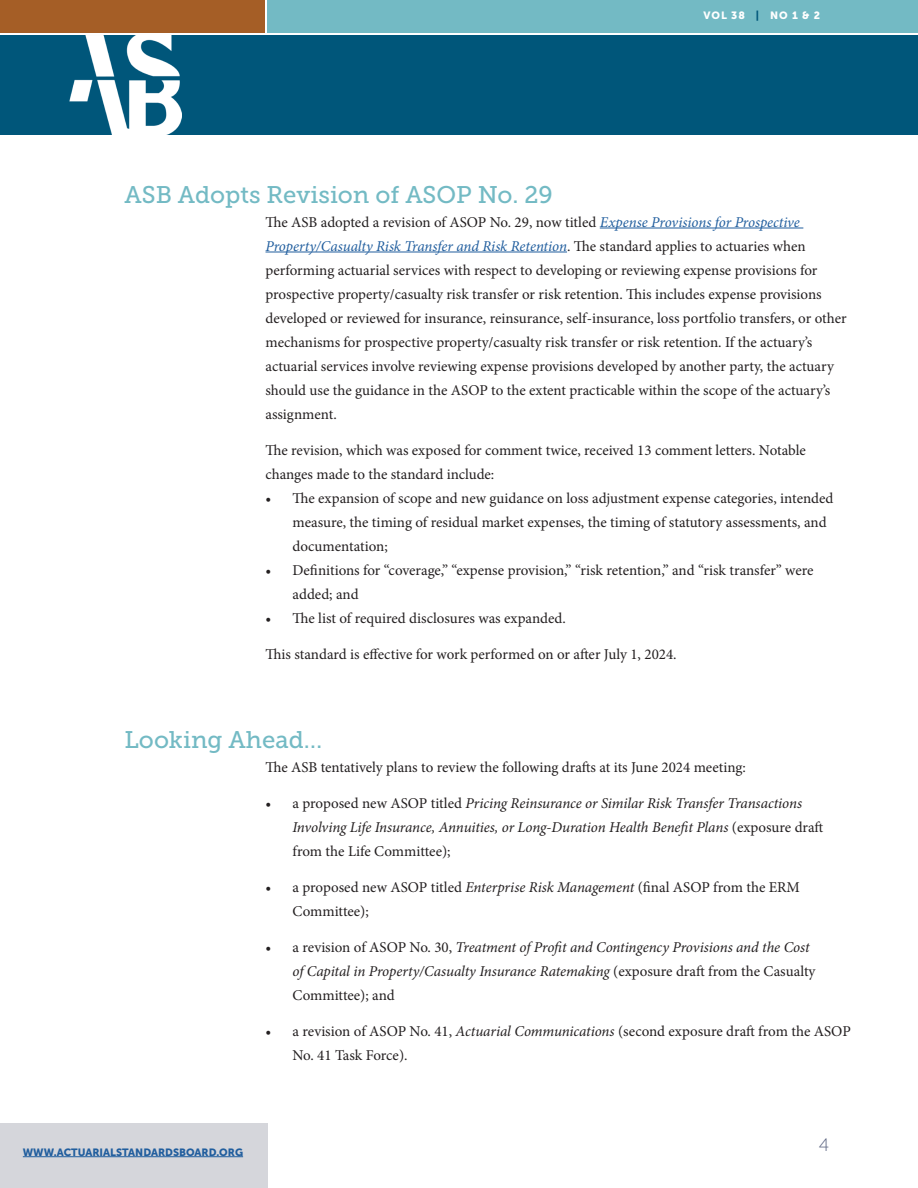
<style>
.page{position:relative;width:918px;height:1188px;background:#fff}
.page>*{position:absolute;margin:0;border:0;box-sizing:border-box;transform-origin:0 0}
.article_heads{font:24px "Museo Slab 500";color:#73bac4}
.Big_Heads{font:18px "Museo Slab 100";color:#57607d}
.Text{font:15px/24px "Minion Pro";color:#231f20}
.t1{font:italic 15px/24px "Minion Pro";letter-spacing:-.01em;color:#231f20}
.text__no_space_after{font:15px/24px "Minion Pro";color:#231f20}
.program_area{font:10.5px "Museo Sans 900";color:#215e9e}
.program_area-2{font:10.5px "Museo Sans 900";letter-spacing:.09em;color:#fff}
.s1{color:#00567a}
.s2{font-style:italic;color:#215e9e}
.s3{font-style:normal}
.s4{font-style:italic}
</style>
<div class="page">
<hr style="left:600px;top:228px;width:203px;height:1px;background:#215e9e">
<hr style="left:266px;top:252px;width:301px;height:1px;background:#215e9e">
<div style="left:267px;top:0;width:651px;height:32px;background:#73bac4"></div>
<div style="left:0;top:35px;width:918px;height:100px;background:#00567a"></div>
<img style="left:69px;top:32px;width:113px;height:103px">
<div style="left:0;top:0;width:265px;height:32px;background:#a55e26"></div>
<div style="left:0;top:1123px;width:267px;height:65px;background:#d5d6db"></div>
<hr style="left:23px;top:1156px;width:220px;height:1px;background:#215e9e">
<p class="program_area-2" style="left:704px;top:10px;width:118px">VOL 38 <span class="s1">|</span> NO 1 &amp; 2</p>
<p class="article_heads" style="left:124px;top:181px;width:430px">ASB Adopts Revision of ASOP No. 29</p>
<p class="Text" style="left:266px;top:210px;width:583px">The ASB adopted a revision of ASOP No. 29, now titled <span class="s2">Expense Provisions for Prospective Property/Casualty Risk Transfer and Risk Retention</span>. The standard applies to actuaries when performing actuarial services with respect to developing or reviewing expense provisions for prospective property/casualty risk transfer or risk retention. This includes expense provisions developed or reviewed for insurance, reinsurance, self-insurance, loss portfolio transfers, or other mechanisms for prospective property/casualty risk transfer or risk retention. If the actuary’s actuarial services involve reviewing expense provisions developed by another party, the actuary should use the guidance in the ASOP to the extent practicable within the scope of the actuary’s assignment.</p>
<p class="text__no_space_after" style="left:266px;top:438px;width:542px">The revision, which was exposed for comment twice, received 13 comment letters. Notable changes made to the standard include:</p>
<p class="Text" style="left:292px;top:486px;width:543px;text-indent:-27px">• The expansion of scope and new guidance on loss adjustment expense categories, intended measure, the timing of residual market expenses, the timing of statutory assessments, and documentation;</p>
<p class="Text" style="left:292px;top:558px;width:523px;text-indent:-27px">• Definitions for “coverage,” “expense provision,” “risk retention,” and “risk transfer” were added; and</p>
<p class="Text" style="left:266px;top:606px;width:302px">• The list of required disclosures was expanded.</p>
<p class="Text" style="left:266px;top:642px;width:413px">This standard is effective for work performed on or after July 1, 2024.</p>
<p class="article_heads" style="left:124px;top:726px;width:199px">Looking Ahead…</p>
<p class="Text" style="left:266px;top:755px;width:482px">The ASB tentatively plans to review the following drafts at its June 2024 meeting:</p>
<p class="t1" style="left:292px;top:791px;width:532px;text-indent:-27px"><span class="s3">• a proposed new ASOP titled</span> Pricing Reinsurance or Similar Risk Transfer Transactions<br>Involving Life Insurance, Annuities, or Long-Duration Health Benefit Plans <span class="s3">(exposure draft from the Life Committee);</span></p>
<p class="Text" style="left:292px;top:875px;width:509px;text-indent:-27px">• a proposed new ASOP titled <span class="s4">Enterprise Risk Management</span> (final ASOP from the ERM<br>Committee);</p>
<p class="t1" style="left:292px;top:935px;width:525px;text-indent:-27px"><span class="s3">• a revision of ASOP No. 30,</span> Treatment of Profit and Contingency Provisions and the Cost of Capital in Property/Casualty Insurance Ratemaking <span class="s3">(exposure draft from the Casualty<br>Committee); and</span></p>
<p class="Text" style="left:292px;top:1019px;width:560px;text-indent:-27px">• a revision of ASOP No. 41, <span class="s4">Actuarial Communications</span> (second exposure draft from the ASOP<br>No. 41 Task Force).</p>
<p class="program_area" style="left:23px;top:1146px;width:222px">WWW.ACTUARIALSTANDARDSBOARD.ORG</p>
<p class="Big_Heads" style="left:819px;top:1135px;width:12px">4</p>
</div>
